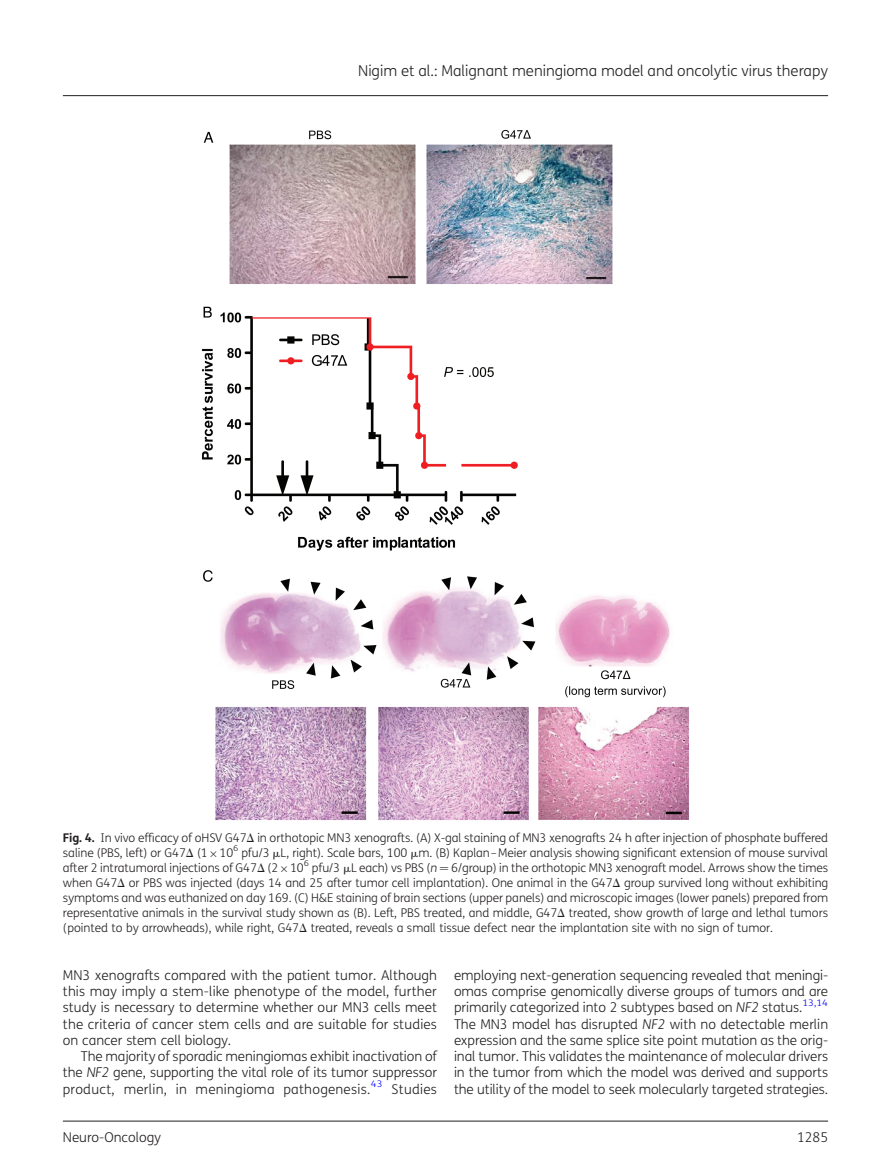
<style>
.page{position:relative;width:891px;height:1175px;background:#fff}
.page>*{position:absolute;margin:0;border:0;box-sizing:border-box;transform-origin:0 0}
.t1{font:300 15px "FS Me";color:#231f20}
.t2{font:13.5px/16.2px "Adv OT303 e 83 b 8";color:#231f20;text-align:justify}
.t3{font:300 13.5px "FS Me";color:#231f20}
.t4{font:12px/15px "Adv OT303 e 83 b 8";color:#231f20;text-align:justify}
.s1{font-family:"Adv O Tdcc 99 f 76.B"}
.s2{font-family:"Adv Greek M"}
.s3{font-family:"Adv PS4 C9543"}
.s4{font-family:"Adv OT0 ccd 8 eac.I"}
.s5{font-family:"Adv Math Symb"}
</style>
<div class="page">
<hr style="left:63px;top:95px;width:765px;height:1px;background:#231f20">
<hr style="left:63px;top:1120px;width:765px;height:1px;background:#231f20">
<img style="left:202px;top:129px;width:487px;height:691px">
<p class="t1" style="left:358px;top:60px;width:471px">Nigim et al.: Malignant meningioma model and oncolytic virus therapy</p>
<p class="t4" style="left:63px;top:830px;width:767px"><span class="s1">Fig. 4.</span> In vivo efficacy of oHSV G47<span class="s2">D</span> in orthotopic MN3 xenografts. (A) X-gal staining of MN3 xenografts 24 h after injection of phosphate buffered saline (PBS, left) or G47<span class="s2">D</span> (1<span class="s3">×</span>10<sup>6</sup> pfu/3 <span class="s2">m</span>L, right). Scale bars, 100 <span class="s2">m</span>m. (B) Kaplan–Meier analysis showing significant extension of mouse survival after 2 intratumoral injections of G47<span class="s2">D</span> (2<span class="s3">×</span>10<sup>6</sup> pfu/3 <span class="s2">m</span>L each) vs PBS (<span class="s4">n</span> <span class="s5">¼</span> 6/group) in the orthotopic MN3 xenograft model. Arrows show the times when G47<span class="s2">D</span> or PBS was injected (days 14 and 25 after tumor cell implantation). One animal in the G47<span class="s2">D</span> group survived long without exhibiting symptoms and was euthanized on day 169. (C) H&amp;E staining of brain sections (upper panels) and microscopic images (lower panels) prepared from representative animals in the survival study shown as (B). Left, PBS treated, and middle, G47<span class="s2">D</span> treated, show growth of large and lethal tumors (pointed to by arrowheads), while right, G47<span class="s2">D</span> treated, reveals a small tissue defect near the implantation site with no sign of tumor.</p>
<p class="t2" style="left:63px;top:967px;width:375px">MN3 xenografts compared with the patient tumor. Although this may imply a stem-like phenotype of the model, further study is necessary to determine whether our MN3 cells meet the criteria of cancer stem cells and are suitable for studies on cancer stem cell biology.</p>
<p class="t2" style="left:63px;top:1048px;width:376px;text-indent:18px">The majority of sporadic meningiomas exhibit inactivation of the <span class="s4">NF2</span> gene, supporting the vital role of its tumor suppressor product, merlin, in meningioma pathogenesis.<sup>43</sup> Studies</p>
<p class="t2" style="left:454px;top:967px;width:376px">employing next-generation sequencing revealed that meningi&shy;omas comprise genomically diverse groups of tumors and are primarily categorized into 2 subtypes based on <span class="s4">NF2</span> status.<sup>13,14<br></sup>The MN3 model has disrupted <span class="s4">NF2</span> with no detectable merlin expression and the same splice site point mutation as the orig&shy;inal tumor. This validates the maintenance of molecular drivers in the tumor from which the model was derived and supports the utility of the model to seek molecularly targeted strategies.</p>
<p class="t2" style="left:63px;top:1130px;width:45px">8 of 10</p>
<p class="t3" style="left:63px;top:1128px;width:100px">Neuro-Oncology</p>
<p class="t3" style="left:797px;top:1128px;width:32px">1285</p>
</div>
